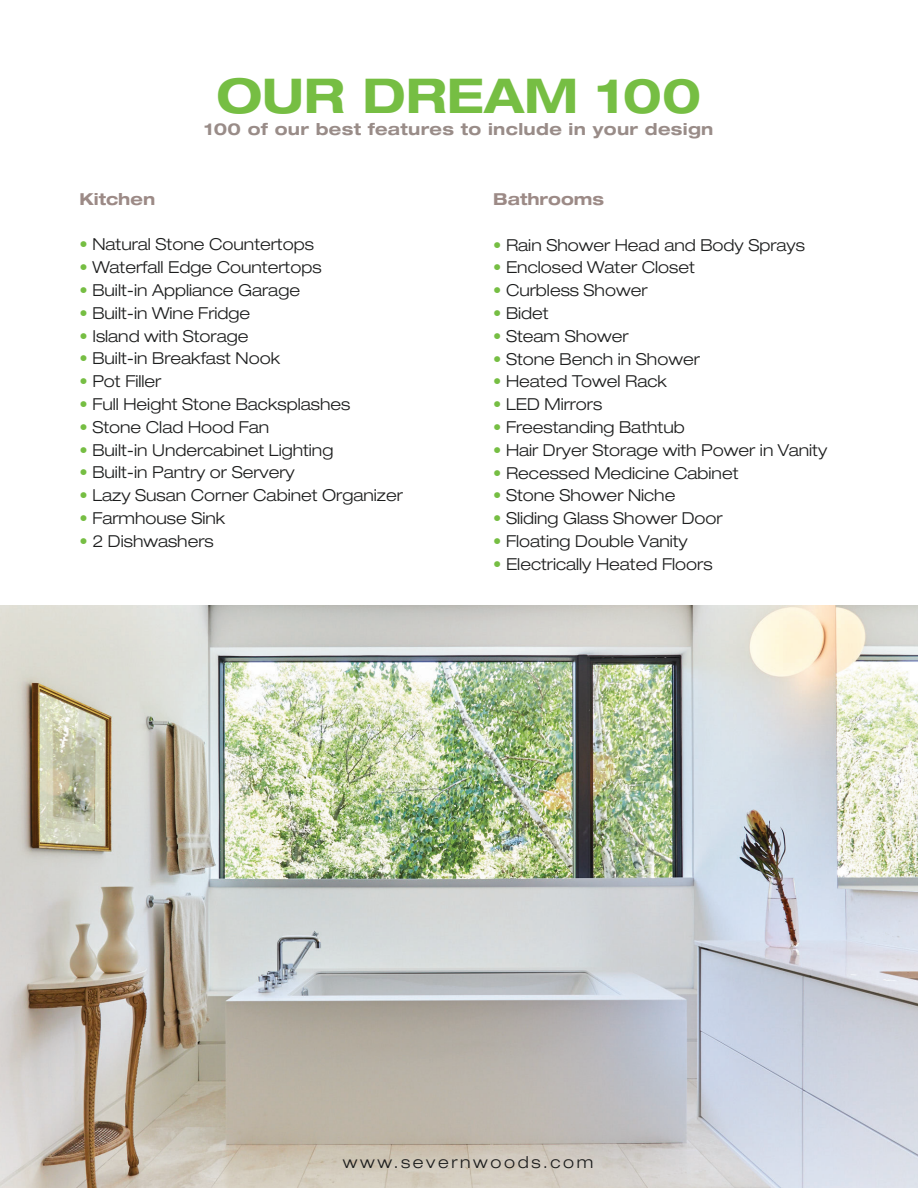
<style>
.page{position:relative;width:918px;height:1188px;background:#fff}
.page>*{position:absolute;margin:0;border:0;box-sizing:border-box;transform-origin:0 0}
.t1{font:700 expanded 48px "Helvetica Neue LT Std";color:#76be43}
.t2{font:300 expanded 16.5px "Helvetica Neue LT Std";color:#1c1d1d}
.t3{font:700 expanded 16.5px "Helvetica Neue LT Std";letter-spacing:.02em;color:#998c88}
.t4{font:300 expanded 16.5px "Helvetica Neue LT Std";letter-spacing:.16em;color:#1c1d1d}
.t5{font:700 expanded 16.5px "Helvetica Neue LT Std";color:#9c8a86}
.s1{color:#76be43}
</style>
<div class="page">
<img style="left:0;top:605px;width:918px;height:583px">
<h1 class="t1" style="left:217px;top:66px;width:486px">OUR DREAM 100</h1>
<p class="t3" style="left:204px;top:119px;width:511px">100 of our best features to include in your design</p>
<p class="t5" style="left:79px;top:189px;width:77px">Kitchen</p>
<p class="t2" style="left:79px;top:235px;width:236px"><span class="s1">•</span> Natural Stone Countertops</p>
<p class="t2" style="left:79px;top:257px;width:244px"><span class="s1">•</span> Waterfall Edge Countertops</p>
<p class="t2" style="left:79px;top:280px;width:222px"><span class="s1">•</span> Built-in Appliance Garage</p>
<p class="t2" style="left:79px;top:303px;width:172px"><span class="s1">•</span> Built-in Wine Fridge</p>
<p class="t2" style="left:79px;top:326px;width:171px"><span class="s1">•</span> Island with Storage</p>
<p class="t2" style="left:79px;top:349px;width:202px"><span class="s1">•</span> Built-in Breakfast Nook</p>
<p class="t2" style="left:79px;top:372px;width:83px"><span class="s1">•</span> Pot Filler</p>
<p class="t2" style="left:79px;top:394px;width:272px"><span class="s1">•</span> Full Height Stone Backsplashes</p>
<p class="t2" style="left:79px;top:417px;width:191px"><span class="s1">•</span> Stone Clad Hood Fan</p>
<p class="t2" style="left:79px;top:440px;width:255px"><span class="s1">•</span> Built-in Undercabinet Lighting</p>
<p class="t2" style="left:79px;top:463px;width:217px"><span class="s1">•</span> Built-in Pantry or Servery</p>
<p class="t2" style="left:79px;top:486px;width:325px"><span class="s1">•</span> Lazy Susan Corner Cabinet Organizer</p>
<p class="t2" style="left:79px;top:508px;width:147px"><span class="s1">•</span> Farmhouse Sink</p>
<p class="t2" style="left:79px;top:531px;width:136px"><span class="s1">•</span> 2 Dishwashers</p>
<p class="t5" style="left:493px;top:189px;width:112px">Bathrooms</p>
<p class="t2" style="left:493px;top:235px;width:313px"><span class="s1">•</span> Rain Shower Head and Body Sprays</p>
<p class="t2" style="left:493px;top:258px;width:203px"><span class="s1">•</span> Enclosed Water Closet</p>
<p class="t2" style="left:493px;top:281px;width:156px"><span class="s1">•</span> Curbless Shower</p>
<p class="t2" style="left:493px;top:303px;width:57px"><span class="s1">•</span> Bidet</p>
<p class="t2" style="left:493px;top:326px;width:137px"><span class="s1">•</span> Steam Shower</p>
<p class="t2" style="left:493px;top:349px;width:208px"><span class="s1">•</span> Stone Bench in Shower</p>
<p class="t2" style="left:493px;top:372px;width:175px"><span class="s1">•</span> Heated Towel Rack</p>
<p class="t2" style="left:493px;top:395px;width:111px"><span class="s1">•</span> LED Mirrors</p>
<p class="t2" style="left:493px;top:417px;width:193px"><span class="s1">•</span> Freestanding Bathtub</p>
<p class="t2" style="left:493px;top:440px;width:336px"><span class="s1">•</span> Hair Dryer Storage with Power in Vanity</p>
<p class="t2" style="left:493px;top:463px;width:247px"><span class="s1">•</span> Recessed Medicine Cabinet</p>
<p class="t2" style="left:493px;top:486px;width:184px"><span class="s1">•</span> Stone Shower Niche</p>
<p class="t2" style="left:493px;top:509px;width:231px"><span class="s1">•</span> Sliding Glass Shower Door</p>
<p class="t2" style="left:493px;top:531px;width:196px"><span class="s1">•</span> Floating Double Vanity</p>
<p class="t2" style="left:493px;top:554px;width:221px"><span class="s1">•</span> Electrically Heated Floors</p>
<p class="t4" style="left:343px;top:1152px;width:252px">www.severnwoods.com</p>
</div>
